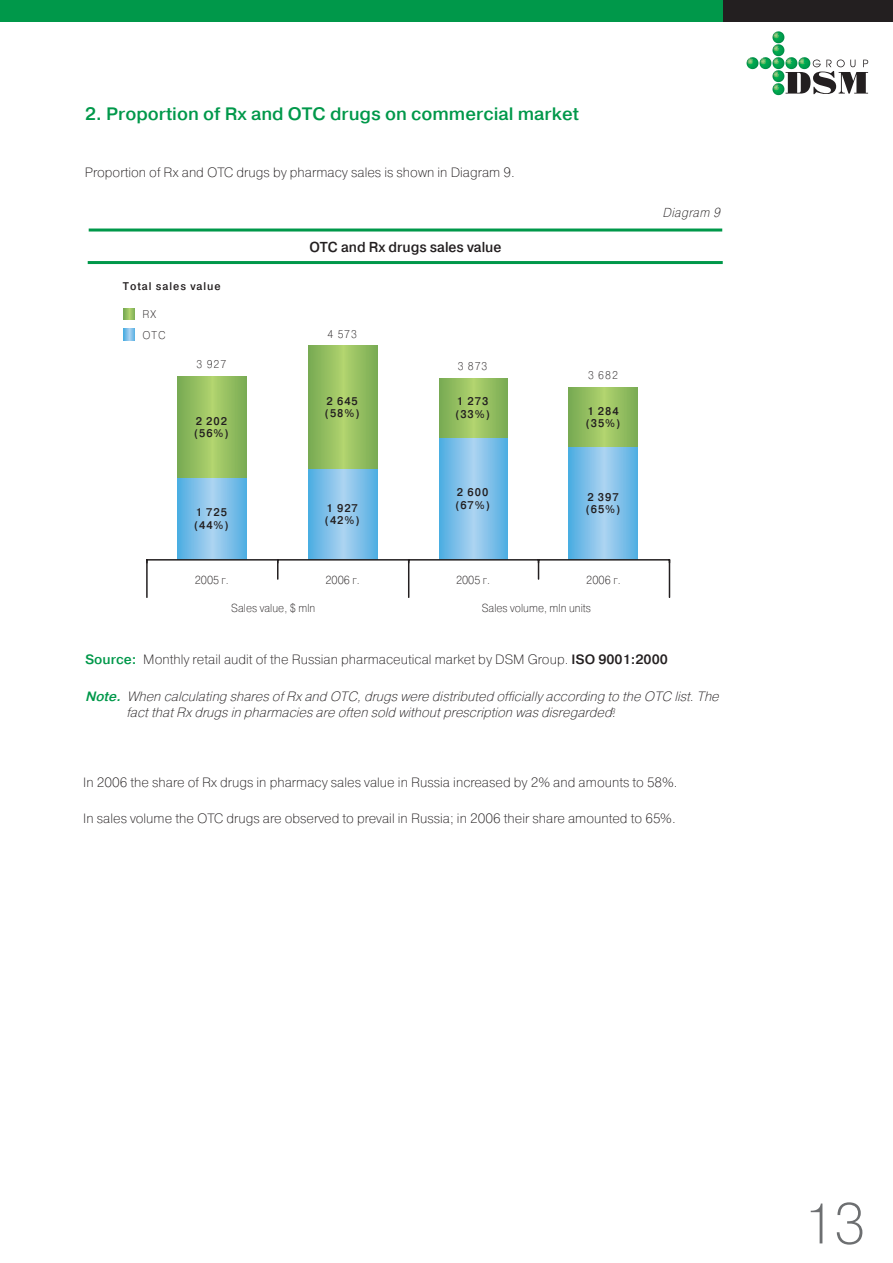
<style>
.page{position:relative;width:893px;height:1263px;background:#fff}
.page>*{position:absolute;margin:0;border:0;box-sizing:border-box;transform-origin:0 0}
.t1{font:57px "Pragmatica Light C";color:#6d6f71}
.t2{font:700 18px "Pragmatica Light C";color:#00984a}
.t3{font:700 14.4px "Pragmatica Light C";color:#231f20;scale:.94 1}
.t4{font:13.5px "Pragmatica Light C";color:#231f20}
.t5{font:italic 13.5px/16.2px "Pragmatica Light C";color:#231f20}
.t6{font:italic 13.05px "Pragmatica Light C";color:#231f20;scale:.94 1}
.t7{font:11.55px "Pragmatica Light C";color:#231f20;scale:.94 1}
.t8{font:700 11.1px/12.6px "Pragmatica Light C";letter-spacing:.09em;color:#231f20;scale:.94 1}
.t9{font:11.1px/21.3px "Pragmatica Light C";letter-spacing:.09em;color:#231f20;scale:.94 1}
.s1{font-weight:700;color:#00984a}
.s2{font-weight:700}
</style>
<div class="page">
<div style="left:0;top:0;width:893px;height:21px;background:#00984a"></div>
<div style="left:723px;top:0;width:170px;height:21px;background:#231f20"></div>
<svg style="left:747px;top:31px;width:121px;height:64px"></svg>
<svg style="left:177px;top:376px;width:69px;height:103px;background:#93be61"></svg>
<svg style="left:308px;top:346px;width:69px;height:123px;background:#94be60"></svg>
<svg style="left:439px;top:378px;width:68px;height:60px;background:#93be60"></svg>
<svg style="left:569px;top:387px;width:69px;height:60px;background:#94be60"></svg>
<svg style="left:177px;top:479px;width:69px;height:80px;background:#7dbfe9"></svg>
<svg style="left:308px;top:469px;width:69px;height:90px;background:#7dbfe9"></svg>
<svg style="left:439px;top:438px;width:68px;height:121px;background:#7dbfe9"></svg>
<svg style="left:569px;top:447px;width:69px;height:112px;background:#7dbfe9"></svg>
<hr style="left:89px;top:228px;width:633px;height:3px;background:#00984a">
<hr style="left:88px;top:261px;width:635px;height:3px;background:#00984a">
<hr style="left:147px;top:559px;width:522px;height:2px;background:#231f20">
<svg style="left:277px;top:561px;width:1px;height:18px"></svg>
<svg style="left:538px;top:561px;width:1px;height:18px"></svg>
<hr style="left:146px;top:560px;width:2px;height:37px;background:#231f20">
<hr style="left:669px;top:560px;width:1px;height:37px;background:#231f20">
<hr style="left:408px;top:560px;width:1px;height:37px;background:#231f20">
<svg style="left:123px;top:308px;width:12px;height:12px"></svg>
<svg style="left:123px;top:329px;width:12px;height:11px"></svg>
<h2 class="t2" style="left:85px;top:104px;width:495px">2. Proportion of Rx and OTC drugs on commercial market</h2>
<p class="t4" style="left:85px;top:165px;width:432px">Proportion of Rx and OTC drugs by pharmacy sales is shown in Diagram 9.</p>
<p class="t8" style="left:123px;top:280px;width:106px">Total sales value</p>
<p class="t9" style="left:143px;top:304px;width:26px">RX<br>OTC</p>
<p class="t9" style="left:196px;top:354px;width:33px">3 927</p>
<p class="t8" style="left:194px;top:415px;width:38px">2 202 (56%)</p>
<p class="t3" style="left:309px;top:239px;width:206px">ОТС and Rx drugs sales value</p>
<p class="t9" style="left:327px;top:323px;width:33px">4 573</p>
<p class="t8" style="left:325px;top:395px;width:38px">2 645 (58%)</p>
<p class="t9" style="left:458px;top:356px;width:33px">3 873</p>
<p class="t8" style="left:455px;top:395px;width:38px">1 273 (33%)</p>
<p class="t9" style="left:588px;top:365px;width:33px">3 682</p>
<p class="t8" style="left:586px;top:404px;width:38px">1 284 (35%)</p>
<p class="t8" style="left:194px;top:506px;width:38px">1 725 (44%)</p>
<p class="t8" style="left:325px;top:502px;width:38px">1 927 (42%)</p>
<p class="t8" style="left:455px;top:486px;width:38px">2 600 (67%)</p>
<p class="t8" style="left:586px;top:491px;width:38px">2 397 (65%)</p>
<p class="t7" style="left:195px;top:573px;width:38px">2005 г.</p>
<p class="t7" style="left:326px;top:573px;width:38px">2006 г.</p>
<p class="t7" style="left:456px;top:573px;width:38px">2005 г.</p>
<p class="t7" style="left:586px;top:573px;width:38px">2006 г.</p>
<p class="t7" style="left:231px;top:601px;width:91px">Sales value, $ mln</p>
<p class="t7" style="left:482px;top:601px;width:118px">Sales volume, mln units</p>
<p class="t6" style="left:663px;top:206px;width:66px">Diagram 9</p>
<p class="t4" style="left:85px;top:652px;width:584px"><span class="s1">Source:</span> Monthly retail audit of the Russian pharmaceutical market by DSM Group. <span class="s2">ISO 9001:2000</span></p>
<p class="t5" style="left:126px;top:688px;width:597px;text-indent:-41px"><span class="s1">Note.</span> When calculating sharesofRxand OTC,drugswere distributed officiallyaccording to the OTC list.The factthatRxdrugsin pharmaciesare often sold withoutprescription wasdisregarded.<sup>3</sup></p>
<p class="t4" style="left:83px;top:775px;width:596px">In 2006 the share of Rx drugs in pharmacy sales value in Russia increased by 2% and amounts to 58%.</p>
<p class="t4" style="left:83px;top:811px;width:594px">In sales volume the OTC drugs are observed to prevail in Russia; in 2006 their share amounted to 65%.</p>
<h1 class="t1" style="left:802px;top:1192px;width:66px">13</h1>
</div>
